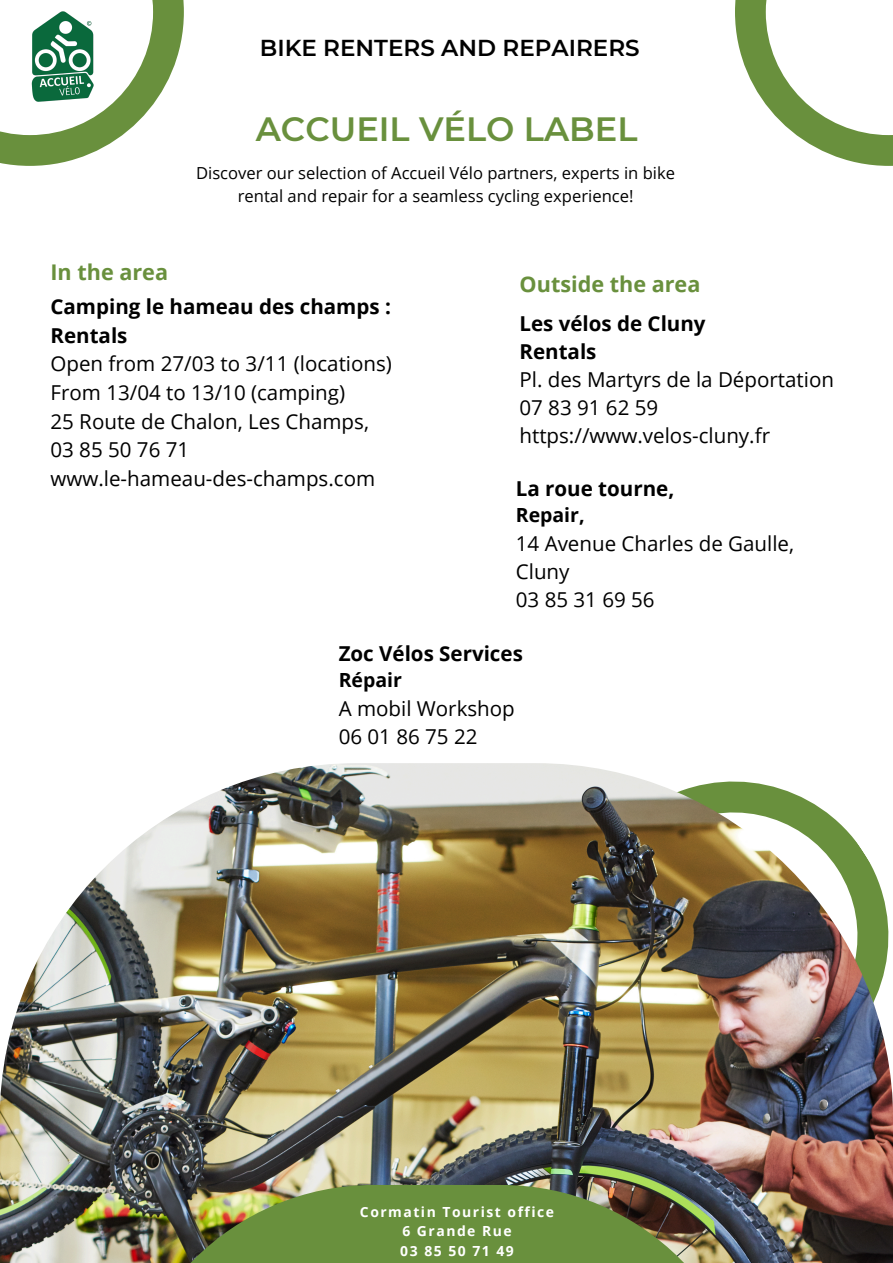
<style>
.page{position:relative;width:893px;height:1263px;background:#fff}
.page>*{position:absolute;margin:0;border:0;box-sizing:border-box;transform-origin:0 0}
.t1{font:600 33.6px "Montserrat";color:#69903d}
.t2{font:600 23.02px "Montserrat";color:#000}
.t3{font:700 21.6px "Open Sans";color:#69903d}
.t4{font:20.55px/28px "Open Sans";color:#000}
.t5{font:700 20.55px "Open Sans";color:#000}
.t6{font:700 19.5px "Open Sans";color:#000}
.t7{font:16.58px/22.4px "Open Sans";color:#000;text-align:center}
.t8{font:700 13.95px/19.2px "Open Sans";letter-spacing:.11em;color:#fff;text-align:center}
.s1{font-weight:700}
</style>
<div class="page">
<img style="left:0;top:763px;width:893px;height:500px">
<svg style="left:0;top:0;width:184px;height:166px"></svg>
<img style="left:120px;top:1185px;width:635px;height:78px">
<img style="left:18px;top:12px;width:89px;height:89px">
<svg style="left:735px;top:0;width:158px;height:166px"></svg>
<p class="t2" style="left:260px;top:34px;width:381px">BIKE RENTERS AND REPAIRERS</p>
<h2 class="t1" style="left:256px;top:109px;width:383px">ACCUEIL VÉLO LABEL</h2>
<h1 class="t7" style="left:196px;top:162px;width:480px">Discover our selection of Accueil Vélo partners, experts in bike rental and repair for a seamless cycling experience!</h1>
<h5 class="t3" style="left:50px;top:257px;width:119px">In the area</h5>
<p class="t4" style="left:50px;top:292px;width:343px;line-height:28.7px"><span class="s1">Camping le hameau des champs :<br>Rentals<br></span>Open from 27/03 to 3/11 (locations)<br>From 13/04 to 13/10 (camping)<br>25 Route de Chalon, Les Champs,<br>03 85 50 76 71 www.le-hameau-des-champs.com</p>
<h3 class="t3" style="left:519px;top:269px;width:182px">Outside the area</h3>
<h4 class="t4" style="left:519px;top:309px;width:316px"><span class="s1">Les vélos de Cluny<br>Rentals<br></span>Pl. des Martyrs de la Déportation<br>07 83 91 62 59 https://www.velos-cluny.fr</h4>
<h3 class="t5" style="left:516px;top:473px;width:160px">La roue tourne,</h3>
<h3 class="t6" style="left:516px;top:501px;width:70px">Repair,</h3>
<h3 class="t4" style="left:516px;top:529px;width:280px">14 Avenue Charles de Gaulle,<br>Cluny<br>03 85 31 69 56</h3>
<h4 class="t5" style="left:339px;top:639px;width:186px">Zoc Vélos Services</h4>
<h4 class="t6" style="left:339px;top:666px;width:65px">Répair</h4>
<h4 class="t4" style="left:339px;top:694px;width:178px">A mobil Workshop<br>06 01 86 75 22</h4>
<p class="t8" style="left:360px;top:1202px;width:196px">Cormatin Tourist office<br>6 Grande Rue<br>03 85 50 71 49</p>
</div>
